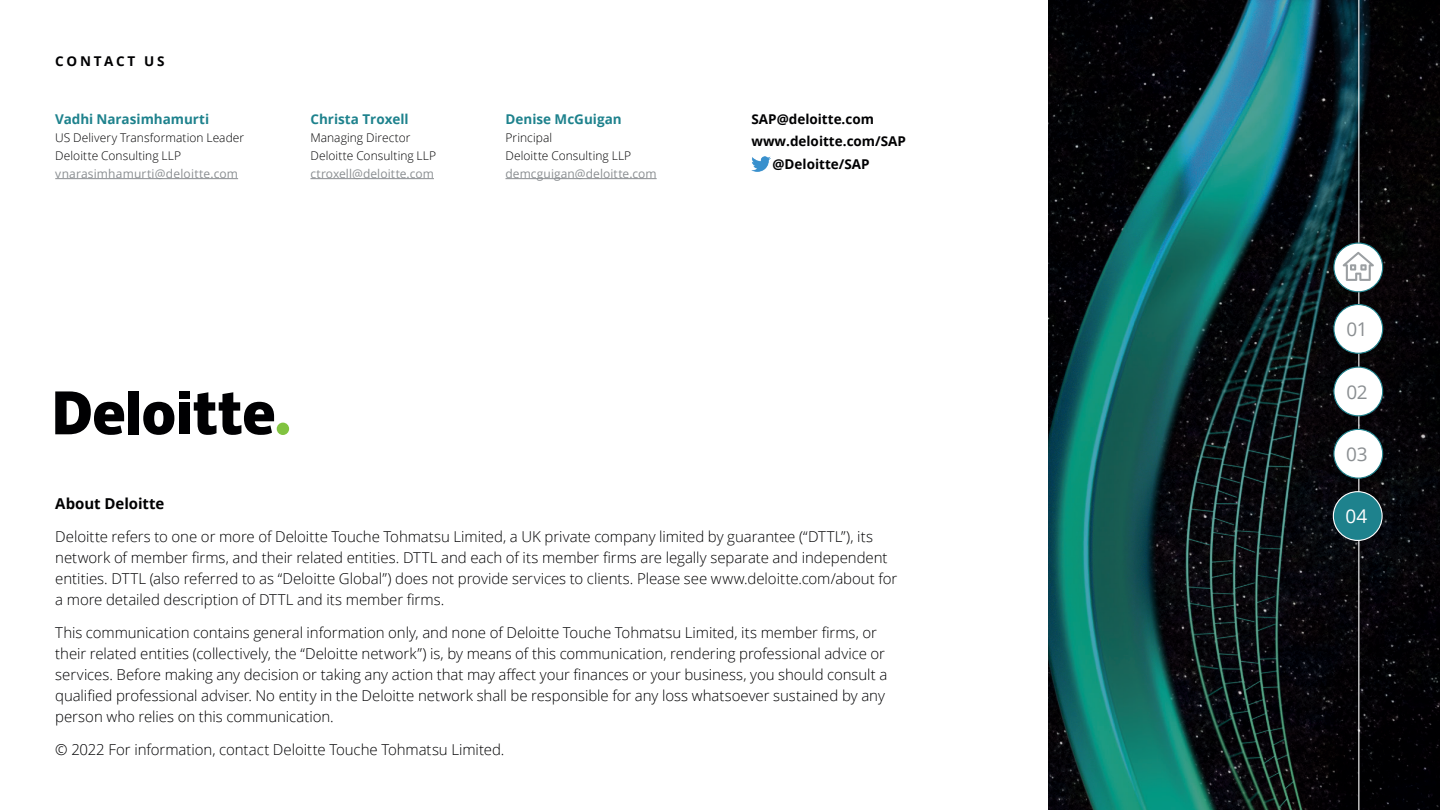
<style>
.page{position:relative;width:1440px;height:810px;background:#fff}
.page>*{position:absolute;margin:0;border:0;box-sizing:border-box;transform-origin:0 0}
.t1{font:18.9px "Open Sans";color:#8b8f92}
.t2{font:18.9px "Open Sans";color:#fff}
.t3{font:300 15px/21px "Open Sans";letter-spacing:-.005em;color:#000002}
.t4{font:700 15px "Open Sans";letter-spacing:-.005em;color:#000002}
.t5{font:700 13.5px "Open Sans";color:#000002}
.t6{font:700 13.5px "Open Sans";color:#1e828d}
.t7{font:700 13.5px "Open Sans";letter-spacing:.2em;color:#000002}
.t8{font:300 12px/18px "Open Sans";letter-spacing:.005em;color:#000002}
.t9{font:12px "Open Sans";letter-spacing:.01em;color:#8b8f92}
</style>
<div class="page">
<div style="left:277px;top:423px;width:12px;height:12px;background:#81c340;border-radius:50%"></div>
<div style="left:128px;top:391px;width:11px;height:43px;background:#000002"></div>
<svg style="left:143px;top:402px;width:31px;height:33px"></svg>
<div style="left:179px;top:402px;width:10px;height:32px;background:#000002"></div>
<div style="left:179px;top:391px;width:10px;height:7px;background:#000002"></div>
<svg style="left:194px;top:392px;width:80px;height:43px"></svg>
<svg style="left:55px;top:391px;width:69px;height:44px"></svg>
<svg style="left:1048px;top:0;width:392px;height:810px;background:#0c2d2e"></svg>
<hr style="left:1358px;top:0;width:1px;height:810px;background:#fff">
<div style="left:1333px;top:492px;width:49px;height:48px;background:#1e828d;border-radius:50%"></div>
<div style="left:1333px;top:491px;width:50px;height:50px;border:1px solid #fff;border-radius:50%"></div>
<div style="left:1334px;top:367px;width:49px;height:49px;background:#fff;border-radius:50%"></div>
<div style="left:1333px;top:367px;width:50px;height:49px;border:1px solid #1e828d;border-radius:50%"></div>
<div style="left:1334px;top:429px;width:49px;height:49px;background:#fff;border-radius:50%"></div>
<div style="left:1333px;top:429px;width:50px;height:50px;border:1px solid #1e828d;border-radius:50%"></div>
<div style="left:1334px;top:305px;width:49px;height:48px;background:#fff;border-radius:50%"></div>
<div style="left:1333px;top:304px;width:50px;height:50px;border:1px solid #1e828d;border-radius:50%"></div>
<div style="left:1334px;top:243px;width:49px;height:49px;background:#fff;border-radius:50%"></div>
<div style="left:1333px;top:243px;width:50px;height:49px;border:1px solid #1e828d;border-radius:50%"></div>
<svg style="left:1343px;top:252px;width:31px;height:29px"></svg>
<hr style="left:55px;top:178px;width:183px;height:1px;background:#8b8f92">
<hr style="left:310px;top:178px;width:124px;height:1px;background:#8b8f92">
<hr style="left:506px;top:178px;width:151px;height:1px;background:#8b8f92">
<img style="left:752px;top:156px;width:18px;height:16px">
<p class="t7" style="left:55px;top:51px;width:111px">CONTACT US</p>
<p class="t6" style="left:55px;top:109px;width:155px">Vadhi Narasimhamurti</p>
<p class="t8" style="left:55px;top:128px;width:190px">US Delivery Transformation Leader<br>Deloitte Consulting LLP</p>
<p class="t9" style="left:55px;top:165px;width:184px">vnarasimhamurti@deloitte.com</p>
<p class="t6" style="left:310px;top:109px;width:100px">Christa Troxell</p>
<p class="t8" style="left:310px;top:128px;width:127px">Managing Director<br>Deloitte Consulting LLP</p>
<p class="t9" style="left:310px;top:165px;width:125px">ctroxell@deloitte.com</p>
<p class="t6" style="left:506px;top:109px;width:118px">Denise McGuigan</p>
<p class="t8" style="left:506px;top:128px;width:127px">Principal<br>Deloitte Consulting LLP</p>
<p class="t9" style="left:506px;top:165px;width:153px">demcguigan@deloitte.com</p>
<p class="t5" style="left:752px;top:109px;width:124px">SAP@deloitte.com</p>
<p class="t5" style="left:752px;top:132px;width:156px">www.deloitte.com/SAP</p>
<p class="t5" style="left:773px;top:154px;width:99px">@Deloitte/SAP</p>
<p class="t4" style="left:55px;top:493px;width:111px">About Deloitte</p>
<p class="t3" style="left:55px;top:525px;width:844px">Deloitte refers to one or more of Deloitte Touche Tohmatsu Limited, a UK private company limited by guarantee (“DTTL”), its network of member firms, and their related entities. DTTL and each of its member firms are legally separate and independent entities. DTTL (also referred to as “Deloitte Global”) does not provide services to clients. Please see www.deloitte.com/about for a more detailed description of DTTL and its member firms.</p>
<p class="t3" style="left:55px;top:621px;width:834px">This communication contains general information only, and none of Deloitte Touche Tohmatsu Limited, its member firms, or their related entities (collectively, the “Deloitte network”) is, by means of this communication, rendering professional advice or services. Before making any decision or taking any action that may affect your finances or your business, you should consult a qualified professional adviser. No entity in the Deloitte network shall be responsible for any loss whatsoever sustained by any person who relies on this communication.</p>
<p class="t3" style="left:55px;top:738px;width:451px">© 2022 For information, contact Deloitte Touche Tohmatsu Limited.</p>
<p class="t1" style="left:1346px;top:316px;width:23px">01</p>
<p class="t1" style="left:1346px;top:379px;width:23px">02</p>
<p class="t1" style="left:1346px;top:441px;width:23px">03</p>
<p class="t2" style="left:1345px;top:503px;width:23px">04</p>
</div>
